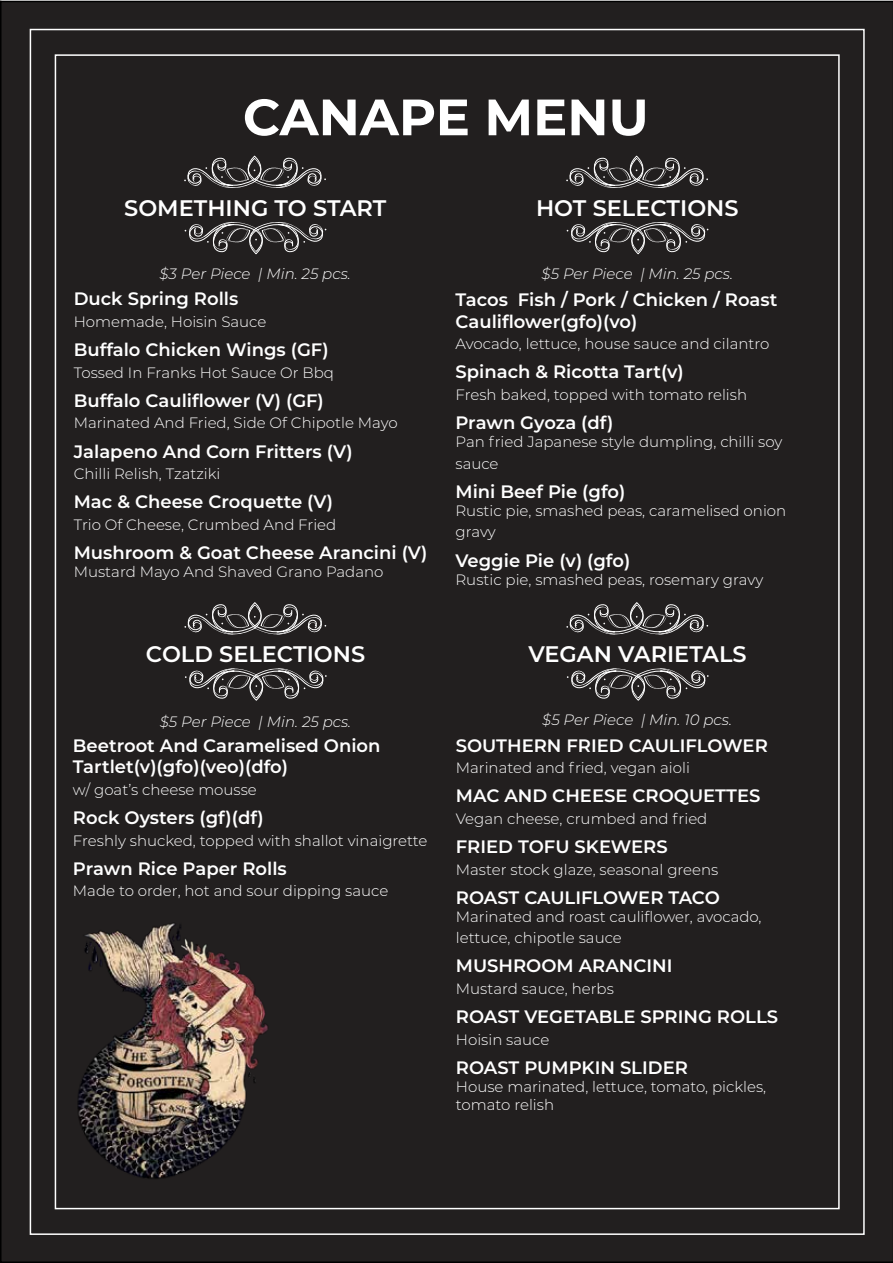
<style>
.page{position:relative;width:893px;height:1263px;background:#fff}
.page>*{position:absolute;margin:0;border:0;box-sizing:border-box;transform-origin:0 0}
.t1{font:700 51px "Montserrat";color:#fff}
.t2{font:600 22.5px "Montserrat";color:#fff}
.t3{font:600 18px/21.6px "Montserrat";color:#fff}
.t4{font:300 15px/21.6px "Montserrat";color:#fff}
.t5{font:italic 300 15px "Montserrat";color:#fff}
</style>
<div class="page">
<div style="left:0;top:1px;width:893px;height:1262px;background:#221f1f"></div>
<img style="left:73px;top:918px;width:200px;height:267px">
<svg style="left:184px;top:156px;width:142px;height:35px;background:#444242"></svg>
<svg style="left:185px;top:219px;width:142px;height:35px;background:#444242"></svg>
<svg style="left:184px;top:603px;width:142px;height:35px;background:#444242"></svg>
<svg style="left:185px;top:665px;width:142px;height:36px;background:#434141"></svg>
<svg style="left:566px;top:156px;width:142px;height:35px;background:#444242"></svg>
<svg style="left:567px;top:219px;width:142px;height:35px;background:#444242"></svg>
<svg style="left:566px;top:603px;width:142px;height:35px;background:#444242"></svg>
<svg style="left:567px;top:665px;width:142px;height:36px;background:#434141"></svg>
<h1 class="t1" style="left:243px;top:80px;width:407px">CANAPE MENU</h1>
<h2 class="t2" style="left:124px;top:192px;width:264px">SOMETHING TO START</h2>
<h2 class="t2" style="left:536px;top:192px;width:204px">HOT SELECTIONS</h2>
<p class="t5" style="left:160px;top:263px;width:193px">$3 Per Piece | Min. 25 pcs.</p>
<p class="t3" style="left:74px;top:287px;width:166px">Duck Spring Rolls</p>
<p class="t4" style="left:74px;top:310px;width:194px">Homemade, Hoisin Sauce</p>
<p class="t3" style="left:74px;top:338px;width:256px">Buffalo Chicken Wings (GF)</p>
<p class="t4" style="left:74px;top:361px;width:262px">Tossed In Franks Hot Sauce Or Bbq</p>
<p class="t3" style="left:74px;top:389px;width:252px">Buffalo Cauliflower (V) (GF)</p>
<p class="t4" style="left:74px;top:412px;width:325px">Marinated And Fried, Side Of Chipotle Mayo</p>
<p class="t3" style="left:74px;top:440px;width:280px">Jalapeno And Corn Fritters (V)</p>
<p class="t4" style="left:74px;top:463px;width:148px">Chilli Relish, Tzatziki</p>
<p class="t3" style="left:74px;top:490px;width:261px">Mac &amp; Cheese Croquette (V)</p>
<p class="t4" style="left:74px;top:513px;width:264px">Trio Of Cheese, Crumbed And Fried</p>
<p class="t3" style="left:74px;top:541px;width:355px">Mushroom &amp; Goat Cheese Arancini (V)</p>
<p class="t4" style="left:74px;top:560px;width:311px">Mustard Mayo And Shaved Grano Padano</p>
<p class="t5" style="left:542px;top:264px;width:193px">$5 Per Piece | Min. 25 pcs.</p>
<p class="t3" style="left:455px;top:288px;width:323px">Tacos Fish / Pork / Chicken / Roast<br>Cauliflower(gfo)(vo)</p>
<p class="t4" style="left:455px;top:333px;width:316px">Avocado, lettuce, house sauce and cilantro</p>
<p class="t3" style="left:455px;top:360px;width:230px">Spinach &amp; Ricotta Tart(v)</p>
<p class="t4" style="left:455px;top:383px;width:293px">Fresh baked, topped with tomato relish</p>
<p class="t3" style="left:455px;top:411px;width:159px">Prawn Gyoza (df)</p>
<p class="t4" style="left:455px;top:431px;width:328px">Pan fried Japanese style dumpling, chilli soy sauce</p>
<p class="t3" style="left:455px;top:480px;width:171px">Mini Beef Pie (gfo)</p>
<p class="t4" style="left:455px;top:499px;width:332px">Rustic pie, smashed peas, caramelised onion gravy</p>
<p class="t3" style="left:455px;top:549px;width:176px">Veggie Pie (v) (gfo)</p>
<p class="t4" style="left:455px;top:568px;width:309px">Rustic pie, smashed peas, rosemary gravy</p>
<h2 class="t2" style="left:146px;top:638px;width:221px">COLD SELECTIONS</h2>
<h2 class="t2" style="left:528px;top:638px;width:219px">VEGAN VARIETALS</h2>
<p class="t5" style="left:160px;top:711px;width:193px">$5 Per Piece | Min. 25 pcs.</p>
<p class="t3" style="left:73px;top:734px;width:309px">Beetroot And Caramelised Onion<br>Tartlet(v)(gfo)(veo)(dfo)</p>
<p class="t4" style="left:73px;top:778px;width:185px">w/ goat’s cheese mousse</p>
<p class="t3" style="left:73px;top:806px;width:192px">Rock Oysters (gf)(df)</p>
<p class="t4" style="left:73px;top:829px;width:356px">Freshly shucked, topped with shallot vinaigrette</p>
<p class="t3" style="left:73px;top:857px;width:215px">Prawn Rice Paper Rolls</p>
<p class="t4" style="left:73px;top:879px;width:317px">Made to order, hot and sour dipping sauce</p>
<p class="t5" style="left:542px;top:709px;width:191px">$5 Per Piece | Min. 10 pcs.</p>
<p class="t3" style="left:456px;top:734px;width:313px">SOUTHERN FRIED CAULIFLOWER</p>
<p class="t4" style="left:456px;top:756px;width:236px">Marinated and fried, vegan aioli</p>
<p class="t3" style="left:456px;top:784px;width:306px">MAC AND CHEESE CROQUETTES</p>
<p class="t4" style="left:456px;top:807px;width:253px">Vegan cheese, crumbed and fried</p>
<p class="t3" style="left:456px;top:835px;width:213px">FRIED TOFU SKEWERS</p>
<p class="t4" style="left:456px;top:858px;width:264px">Master stock glaze, seasonal greens</p>
<p class="t3" style="left:456px;top:886px;width:266px">ROAST CAULIFLOWER TACO</p>
<p class="t4" style="left:456px;top:905px;width:307px">Marinated and roast cauliflower, avocado, lettuce, chipotle sauce</p>
<p class="t3" style="left:456px;top:954px;width:218px">MUSHROOM ARANCINI</p>
<p class="t4" style="left:456px;top:977px;width:160px">Mustard sauce, herbs</p>
<p class="t3" style="left:456px;top:1005px;width:324px">ROAST VEGETABLE SPRING ROLLS</p>
<p class="t4" style="left:456px;top:1028px;width:95px">Hoisin sauce</p>
<p class="t3" style="left:456px;top:1056px;width:234px">ROAST PUMPKIN SLIDER</p>
<p class="t4" style="left:456px;top:1077px;width:312px;line-height:18px">House marinated, lettuce, tomato, pickles, tomato relish</p>
</div>
